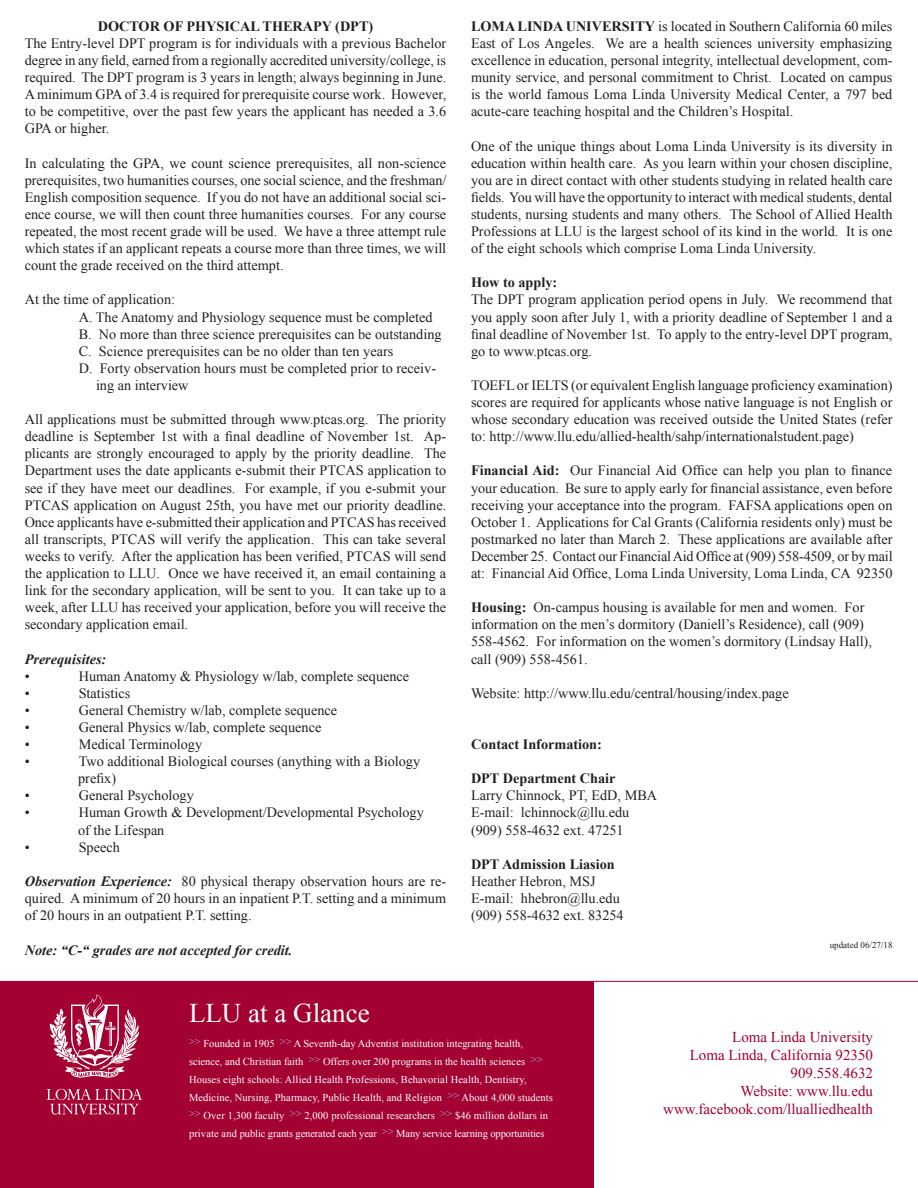
<style>
.page{position:relative;width:918px;height:1188px;background:#fff}
.page>*{position:absolute;margin:0;border:0;box-sizing:border-box;transform-origin:0 0}
.t1{font:27px "Times New Roman";color:#fff}
.address_block{font:15px "Times New Roman";color:#a40133}
.t2{font:14.25px/17.1px "Times New Roman";color:#231f20;text-align:justify}
.t3{font:700 14.25px "Times New Roman";color:#231f20}
.t4{font:italic 700 14.25px "Times New Roman";color:#231f20}
.t5{font:10.5px/18px "Times New Roman";letter-spacing:.01em;color:#fff}
.t6{font:9px "Times New Roman";color:#231f20}
.s1{font-weight:700;font-style:italic}
.s2{font-weight:700}
.s3{color:#a3bddd}
</style>
<div class="page">
<div style="left:0;top:981px;width:594px;height:207px;background:#a40133"></div>
<hr style="left:0;top:981px;width:918px;height:1px;background:#a40133">
<svg style="left:47px;top:1089px;width:95px;height:26px"></svg>
<svg style="left:50px;top:994px;width:89px;height:84px"></svg>
<p class="t3" style="left:98px;top:16px;width:277px">DOCTOR OF PHYSICAL THERAPY (DPT)</p>
<p class="t2" style="left:25px;top:34px;width:423px">The Entry-level DPT program is for individuals with a previous Bachelor degree in any field, earned from a regionally accredited university/college, is required. The DPT program is 3 years in length; always beginning in June.<br>A minimum GPA of 3.4 is required for prerequisite course work. However, to be competitive, over the past few years the applicant has needed a 3.6<br>GPA or higher.</p>
<p class="t2" style="left:25px;top:154px;width:423px">In calculating the GPA, we count science prerequisites, all non-science prerequisites, two humanities courses, one social science, and the freshman/ English composition sequence. If you do not have an additional social sci&shy;ence course, we will then count three humanities courses. For any course repeated, the most recent grade will be used. We have a three attempt rule which states if an applicant repeats a course more than three times, we will count the grade received on the third attempt.</p>
<p class="t2" style="left:25px;top:291px;width:152px">At the time of application:</p>
<p class="t2" style="left:79px;top:308px;width:355px">A. The Anatomy and Physiology sequence must be completed</p>
<p class="t2" style="left:79px;top:325px;width:364px">B. No more than three science prerequisites can be outstanding</p>
<p class="t2" style="left:79px;top:342px;width:316px">C. Science prerequisites can be no older than ten years</p>
<p class="t2" style="left:79px;top:359px;width:359px">D. Forty observation hours must be completed prior to receiv-</p>
<p class="t2" style="left:96px;top:376px;width:94px">ing an interview</p>
<p class="t2" style="left:25px;top:411px;width:423px">All applications must be submitted through www.ptcas.org. The priority deadline is September 1st with a final deadline of November 1st. Ap&shy;plicants are strongly encouraged to apply by the priority deadline. The Department uses the date applicants e-submit their PTCAS application to see if they have meet our deadlines. For example, if you e-submit your PTCAS application on August 25th, you have met our priority deadline.<br>Once applicants have e-submitted their application and PTCAS has received all transcripts, PTCAS will verify the application. This can take several weeks to verify. After the application has been verified, PTCAS will send the application to LLU. Once we have received it, an email containing a link for the secondary application, will be sent to you. It can take up to a week, after LLU has received your application, before you will receive the secondary application email.</p>
<p class="t4" style="left:25px;top:649px;width:83px">Prerequisites:</p>
<p class="t2" style="left:25px;top:667px;width:6px">•</p>
<p class="t2" style="left:79px;top:667px;width:332px">Human Anatomy &amp; Physiology w/lab, complete sequence</p>
<p class="t2" style="left:25px;top:684px;width:6px">•</p>
<p class="t2" style="left:79px;top:684px;width:53px">Statistics</p>
<p class="t2" style="left:25px;top:701px;width:6px">•</p>
<p class="t2" style="left:79px;top:701px;width:260px">General Chemistry w/lab, complete sequence</p>
<p class="t2" style="left:25px;top:718px;width:6px">•</p>
<p class="t2" style="left:79px;top:718px;width:244px">General Physics w/lab, complete sequence</p>
<p class="t2" style="left:25px;top:736px;width:6px">•</p>
<p class="t2" style="left:79px;top:736px;width:125px">Medical Terminology</p>
<p class="t2" style="left:25px;top:753px;width:6px">•</p>
<p class="t2" style="left:79px;top:753px;width:343px">Two additional Biological courses (anything with a Biology</p>
<p class="t2" style="left:78px;top:770px;width:39px">prefix)</p>
<p class="t2" style="left:25px;top:787px;width:6px">•</p>
<p class="t2" style="left:79px;top:787px;width:117px">General Psychology</p>
<p class="t2" style="left:25px;top:804px;width:6px">•</p>
<p class="t2" style="left:79px;top:804px;width:347px">Human Growth &amp; Development/Developmental Psychology</p>
<p class="t2" style="left:78px;top:821px;width:88px">of the Lifespan</p>
<p class="t2" style="left:25px;top:838px;width:6px">•</p>
<p class="t2" style="left:79px;top:838px;width:43px">Speech</p>
<p class="t2" style="left:25px;top:872px;width:423px"><span class="s1">Observation Experience:</span> 80 physical therapy observation hours are re&shy;quired. A minimum of 20 hours in an inpatient P.T. setting and a minimum of 20 hours in an outpatient P.T. setting.</p>
<p class="t4" style="left:25px;top:940px;width:269px">Note: “C-“ grades are not accepted for credit.</p>
<p class="t2" style="left:471px;top:17px;width:423px"><span class="s2">LOMA LINDA UNIVERSITY</span> is located in Southern California 60 miles East of Los Angeles. We are a health sciences university emphasizing excellence in education, personal integrity, intellectual development, com&shy;munity service, and personal commitment to Christ. Located on campus is the world famous Loma Linda University Medical Center, a 797 bed acute-care teaching hospital and the Children’s Hospital.</p>
<p class="t2" style="left:471px;top:137px;width:423px">One of the unique things about Loma Linda University is its diversity in education within health care. As you learn within your chosen discipline, you are in direct contact with other students studying in related health care fields. You will have the opportunity to interact with medical students, dental students, nursing students and many others. The School of Allied Health Professions at LLU is the largest school of its kind in the world. It is one of the eight schools which comprise Loma Linda University.</p>
<p class="t3" style="left:471px;top:273px;width:88px">How to apply:</p>
<p class="t2" style="left:471px;top:291px;width:423px">The DPT program application period opens in July. We recommend that you apply soon after July 1, with a priority deadline of September 1 and a final deadline of November 1st. To apply to the entry-level DPT program, go to www.ptcas.org.</p>
<p class="t2" style="left:471px;top:376px;width:423px">TOEFL or IELTS (or equivalent English language proficiency examination) scores are required for applicants whose native language is not English or whose secondary education was received outside the United States (refer to: http://www.llu.edu/allied-health/sahp/internationalstudent.page)</p>
<p class="t2" style="left:471px;top:462px;width:423px"><span class="s2">Financial Aid:</span> Our Financial Aid Office can help you plan to finance your education. Be sure to apply early for financial assistance, even before receiving your acceptance into the program. FAFSA applications open on October 1. Applications for Cal Grants (California residents only) must be postmarked no later than March 2. These applications are available after December 25. Contact our Financial Aid Office at (909) 558-4509, or by mail at: Financial Aid Office, Loma Linda University, Loma Linda, CA 92350</p>
<p class="t2" style="left:471px;top:599px;width:402px;text-align:left"><span class="s2">Housing:</span> On-campus housing is available for men and women. For information on the men’s dormitory (Daniell’s Residence), call (909)<br>558-4562. For information on the women’s dormitory (Lindsay Hall), call (909) 558-4561.</p>
<p class="t2" style="left:471px;top:684px;width:319px">Website: http://www.llu.edu/central/housing/index.page</p>
<p class="t3" style="left:471px;top:734px;width:133px">Contact Information:</p>
<p class="t3" style="left:471px;top:769px;width:146px">DPT Department Chair</p>
<p class="t2" style="left:471px;top:787px;width:188px">Larry Chinnock, PT, EdD, MBA</p>
<p class="t2" style="left:471px;top:804px;width:160px">E-mail: lchinnock@llu.edu</p>
<p class="t2" style="left:471px;top:821px;width:154px">(909) 558-4632 ext. 47251</p>
<p class="t3" style="left:471px;top:854px;width:145px">DPT Admission Liasion</p>
<p class="t2" style="left:471px;top:872px;width:126px">Heather Hebron, MSJ</p>
<p class="t2" style="left:471px;top:889px;width:150px">E-mail: hhebron@llu.edu</p>
<p class="t2" style="left:471px;top:907px;width:154px">(909) 558-4632 ext. 83254</p>
<p class="t6" style="left:830px;top:939px;width:64px">updated 06/27/18</p>
<p class="t1" style="left:189px;top:995px;width:182px">LLU at a Glance</p>
<p class="t5" style="left:189px;top:1034px;width:366px"><span class="s3">&gt;&gt;</span> Founded in 1905 <span class="s3">&gt;&gt;</span> A Seventh-day Adventist institution integrating health, science, and Christian faith <span class="s3">&gt;&gt;</span> Offers over 200 programs in the health sciences <span class="s3">&gt;&gt; </span>Houses eight schools: Allied Health Professions, Behavorial Health, Dentistry, Medicine, Nursing, Pharmacy, Public Health, and Religion <span class="s3">&gt;&gt;</span> About 4,000 students <span class="s3">&gt;&gt;</span> Over 1,300 faculty <span class="s3">&gt;&gt;</span> 2,000 professional researchers <span class="s3">&gt;&gt;</span> $46 million dollars in private and public grants generated each year <span class="s3">&gt;&gt;</span> Many service learning opportunities</p>
<p class="address_block" style="left:732px;top:1027px;width:142px">Loma Linda University</p>
<p class="address_block" style="left:690px;top:1045px;width:185px">Loma Linda, California 92350</p>
<p class="address_block" style="left:790px;top:1063px;width:84px">909.558.4632</p>
<p class="address_block" style="left:741px;top:1081px;width:134px">Website: www.llu.edu</p>
<p class="address_block" style="left:663px;top:1099px;width:211px">www.facebook.com/llualliedhealth</p>
</div>
